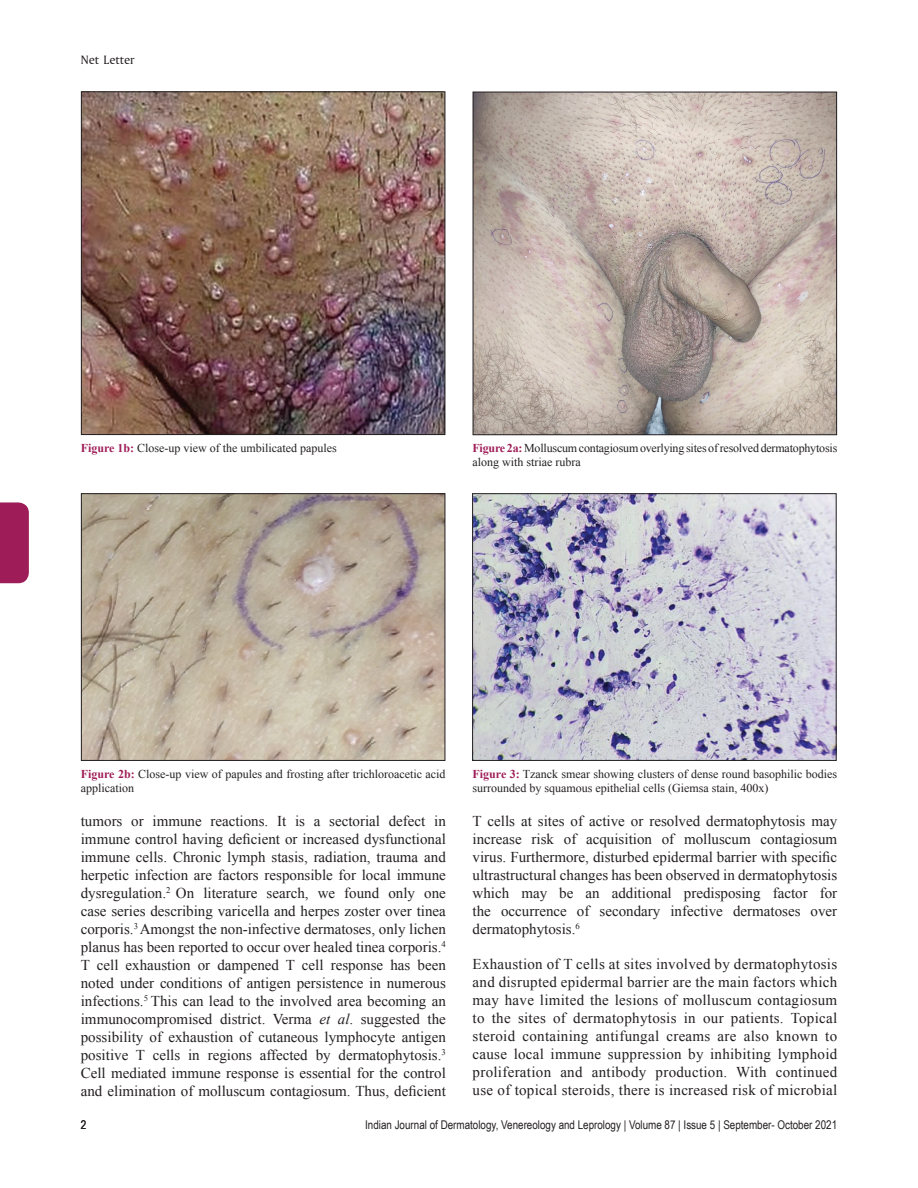
<style>
.page{position:relative;width:918px;height:1188px;background:#fff}
.page>*{position:absolute;margin:0;border:0;box-sizing:border-box;transform-origin:0 0}
.TX{font:15px/18px "Times New Roman";color:#231f20;text-align:justify}
.t1{font:12.75px "Amerigo BT Roman A";color:#231f20}
.FGC{font:12px/14.4px "Times New Roman";color:#231f20}
.RF_Verso{font:12px "Arial Narrow";color:#231f20}
.Folio_Verso{font:12px "Arial Narrow";color:#231f20}
.s1{font-weight:700;color:#9e1d58}
.s2{font-style:italic}
</style>
<div class="page">
<div style="left:0;top:502px;width:29px;height:81px;background:#9e1d58"></div>
<img style="left:83px;top:94px;width:360px;height:339px">
<div style="left:81px;top:92px;width:364px;height:343px;border:1px solid #231f20"></div>
<img style="left:83px;top:495px;width:360px;height:264px">
<div style="left:81px;top:493px;width:364px;height:268px;border:1px solid #231f20"></div>
<img style="left:475px;top:94px;width:360px;height:339px">
<div style="left:473px;top:92px;width:364px;height:343px;border:1px solid #231f20"></div>
<img style="left:474px;top:495px;width:360px;height:264px">
<div style="left:472px;top:493px;width:364px;height:268px;border:1px solid #231f20"></div>
<p class="t1" style="left:81px;top:52px;width:55px">Net Letter</p>
<p class="FGC" style="left:81px;top:440px;width:258px"><span class="s1">Figure 1b:</span> Close-up view of the umbilicated papules</p>
<p class="FGC" style="left:473px;top:440px;width:366px"><span class="s1">Figure 2a:</span> Molluscum contagiosum overlying sites of resolved dermatophytosis along with striae rubra</p>
<p class="FGC" style="left:81px;top:766px;width:366px"><span class="s1">Figure 2b:</span> Close-up view of papules and frosting after trichloroacetic acid application</p>
<p class="TX" style="left:81px;top:812px;width:367px">tumors or immune reactions. It is a sectorial defect in immune control having deficient or increased dysfunctional immune cells. Chronic lymph stasis, radiation, trauma and herpetic infection are factors responsible for local immune dysregulation.<sup>2</sup> On literature search, we found only one case series describing varicella and herpes zoster over tinea corporis.<sup>3</sup> Amongst the non-infective dermatoses, only lichen planus has been reported to occur over healed tinea corporis.<sup>4<br></sup>T cell exhaustion or dampened T cell response has been noted under conditions of antigen persistence in numerous infections.<sup>5</sup> This can lead to the involved area becoming an immunocompromised district. Verma <span class="s2">et al</span>. suggested the possibility of exhaustion of cutaneous lymphocyte antigen positive T cells in regions affected by dermatophytosis.<sup>3<br></sup>Cell mediated immune response is essential for the control and elimination of molluscum contagiosum. Thus, deficient</p>
<p class="FGC" style="left:473px;top:766px;width:366px"><span class="s1">Figure 3:</span> Tzanck smear showing clusters of dense round basophilic bodies surrounded by squamous epithelial cells (Giemsa stain, 400x)</p>
<p class="TX" style="left:473px;top:812px;width:366px">T cells at sites of active or resolved dermatophytosis may increase risk of acquisition of molluscum contagiosum virus. Furthermore, disturbed epidermal barrier with specific ultrastructural changes has been observed in dermatophytosis which may be an additional predisposing factor for the occurrence of secondary infective dermatoses over dermatophytosis.<sup>6</sup></p>
<p class="TX" style="left:473px;top:955px;width:366px">Exhaustion of T cells at sites involved by dermatophytosis and disrupted epidermal barrier are the main factors which may have limited the lesions of molluscum contagiosum to the sites of dermatophytosis in our patients. Topical steroid containing antifungal creams are also known to cause local immune suppression by inhibiting lymphoid proliferation and antibody production. With continued use of topical steroids, there is increased risk of microbial</p>
<p class="Folio_Verso" style="left:81px;top:1116px;width:7px">2</p>
<p class="RF_Verso" style="left:365px;top:1116px;width:473px">Indian Journal of Dermatology, Venereology and Leprology | Volume 87 | Issue 5 | September- October 2021</p>
</div>
